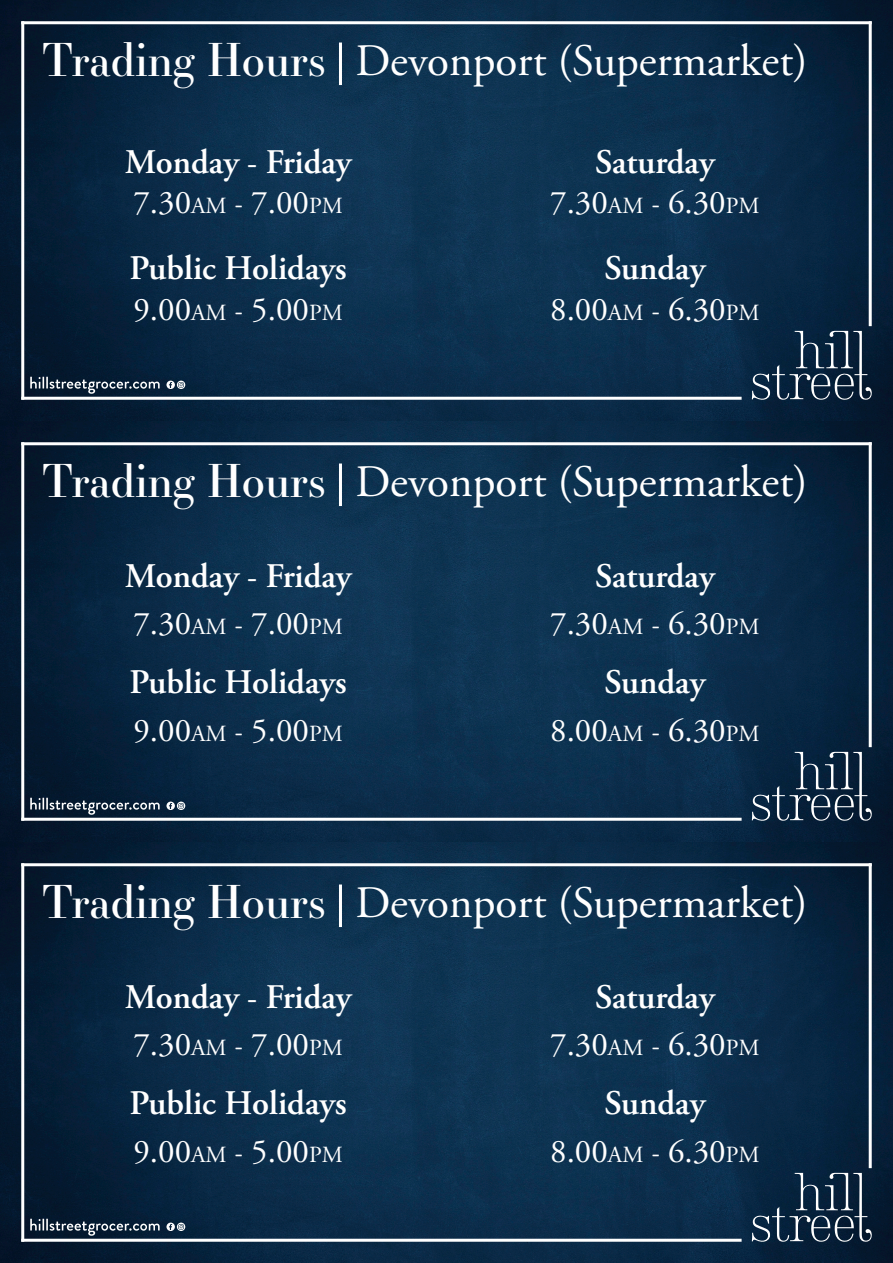
<style>
.page{position:relative;width:893px;height:1263px;background:#fff}
.page>*{position:absolute;margin:0;border:0;box-sizing:border-box;transform-origin:0 0}
.t1{font:45px "Adobe Garamond Pro";color:#fff}
.t2{font:45px "Essonnes Display";color:#fff}
.t3{font:600 34.5px "Adobe Garamond Pro";color:#fff}
.t4{font:33px "Adobe Garamond Pro";color:#fff}
.s1{font-size:23.1px}
</style>
<div class="page">
<img style="left:0;top:0;width:893px;height:1263px">
<hr style="left:21px;top:21px;width:851px;height:3px;background:#fff">
<svg style="left:752px;top:331px;width:120px;height:69px;background:#283f55"></svg>
<hr style="left:21px;top:21px;width:3px;height:379px;background:#fff">
<hr style="left:869px;top:21px;width:3px;height:305px;background:#fff">
<hr style="left:21px;top:397px;width:721px;height:3px;background:#fff">
<svg style="left:30px;top:377px;width:130px;height:17px;background:#37485a"></svg>
<svg style="left:166px;top:381px;width:19px;height:8px"></svg>
<hr style="left:21px;top:442px;width:851px;height:3px;background:#fff">
<svg style="left:752px;top:752px;width:120px;height:69px;background:#283f55"></svg>
<hr style="left:21px;top:442px;width:3px;height:379px;background:#fff">
<hr style="left:869px;top:442px;width:3px;height:305px;background:#fff">
<hr style="left:21px;top:818px;width:721px;height:3px;background:#fff">
<svg style="left:30px;top:798px;width:130px;height:17px;background:#37485a"></svg>
<svg style="left:166px;top:802px;width:19px;height:8px"></svg>
<hr style="left:21px;top:863px;width:851px;height:3px;background:#fff">
<svg style="left:752px;top:1173px;width:120px;height:69px;background:#283f55"></svg>
<hr style="left:21px;top:863px;width:3px;height:379px;background:#fff">
<hr style="left:869px;top:863px;width:3px;height:305px;background:#fff">
<hr style="left:21px;top:1239px;width:721px;height:3px;background:#fff">
<svg style="left:30px;top:1219px;width:130px;height:17px;background:#37485a"></svg>
<svg style="left:166px;top:1222px;width:19px;height:9px"></svg>
<hr style="left:339px;top:43px;width:3px;height:42px;background:#fff">
<hr style="left:339px;top:463px;width:3px;height:43px;background:#fff">
<hr style="left:339px;top:884px;width:3px;height:43px;background:#fff">
<h1 class="t2" style="left:43px;top:28px;width:285px">Trading Hours</h1>
<p class="t1" style="left:355px;top:34px;width:454px">Devonport (Supermarket)</p>
<p class="t3" style="left:125px;top:142px;width:228px">Monday - Friday</p>
<p class="t3" style="left:595px;top:142px;width:121px">Saturday</p>
<p class="t4" style="left:133px;top:183px;width:211px">7.30<span class="s1">AM</span> - 7.00<span class="s1">PM</span></p>
<p class="t4" style="left:550px;top:183px;width:211px">7.30<span class="s1">AM</span> - 6.30<span class="s1">PM</span></p>
<p class="t3" style="left:129px;top:248px;width:219px">Public Holidays</p>
<p class="t3" style="left:605px;top:248px;width:102px">Sunday</p>
<p class="t4" style="left:133px;top:289px;width:211px">9.00<span class="s1">AM</span> - 5.00<span class="s1">PM</span></p>
<p class="t4" style="left:550px;top:289px;width:211px">8.00<span class="s1">AM</span> - 6.30<span class="s1">PM</span></p>
<h1 class="t2" style="left:43px;top:449px;width:285px">Trading Hours</h1>
<p class="t1" style="left:355px;top:455px;width:454px">Devonport (Supermarket)</p>
<p class="t3" style="left:125px;top:556px;width:228px">Monday - Friday</p>
<p class="t3" style="left:595px;top:556px;width:121px">Saturday</p>
<p class="t4" style="left:133px;top:604px;width:211px">7.30<span class="s1">AM</span> - 7.00<span class="s1">PM</span></p>
<p class="t4" style="left:550px;top:604px;width:211px">7.30<span class="s1">AM</span> - 6.30<span class="s1">PM</span></p>
<p class="t3" style="left:129px;top:662px;width:219px">Public Holidays</p>
<p class="t3" style="left:605px;top:662px;width:102px">Sunday</p>
<p class="t4" style="left:133px;top:710px;width:211px">9.00<span class="s1">AM</span> - 5.00<span class="s1">PM</span></p>
<p class="t4" style="left:550px;top:710px;width:211px">8.00<span class="s1">AM</span> - 6.30<span class="s1">PM</span></p>
<h1 class="t2" style="left:43px;top:870px;width:285px">Trading Hours</h1>
<p class="t1" style="left:355px;top:876px;width:454px">Devonport (Supermarket)</p>
<p class="t3" style="left:125px;top:977px;width:228px">Monday - Friday</p>
<p class="t3" style="left:595px;top:977px;width:121px">Saturday</p>
<p class="t4" style="left:133px;top:1025px;width:211px">7.30<span class="s1">AM</span> - 7.00<span class="s1">PM</span></p>
<p class="t4" style="left:550px;top:1025px;width:211px">7.30<span class="s1">AM</span> - 6.30<span class="s1">PM</span></p>
<p class="t3" style="left:129px;top:1083px;width:219px">Public Holidays</p>
<p class="t3" style="left:605px;top:1083px;width:102px">Sunday</p>
<p class="t4" style="left:133px;top:1131px;width:211px">9.00<span class="s1">AM</span> - 5.00<span class="s1">PM</span></p>
<p class="t4" style="left:550px;top:1131px;width:211px">8.00<span class="s1">AM</span> - 6.30<span class="s1">PM</span></p>
</div>
